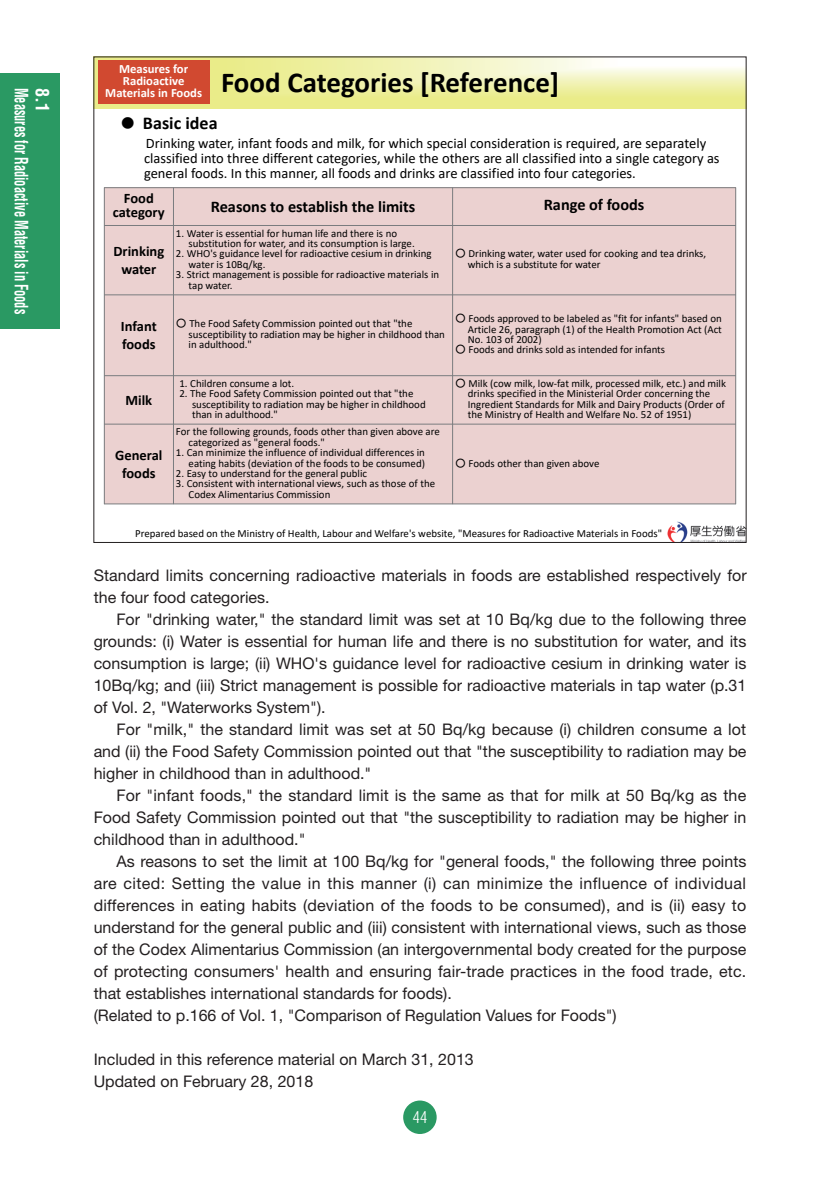
<style>
.page{position:relative;width:840px;height:1191px;background:#fff}
.page>*{position:absolute;margin:0;border:0;box-sizing:border-box;transform-origin:0 0}
.t1{font:700 29px "Calibri";color:#000}
.t2{font:700 condensed 18px "Helvetica";color:#fff;scale:.69 1}
.t3{font:700 18px "Calibri";color:#000}
.t4{font:700 condensed 18px "Helvetica";color:#fff}
.t5{font:700 16.2px "Calibri";color:#000}
.t6{font:16px/22px "Helvetica Neue";color:#231f20;text-align:justify}
.t7{font:300 condensed 16px "Helvetica";color:#fff}
.t8{font:14.4px/15px "Calibri";color:#000}
.t9{font:700 14.4px/17.4px "Calibri";color:#000;text-align:center}
.t10{font:700 12.6px/12.2px "Calibri";color:#fff;text-align:center}
.t11{font:10.8px/10.4px "Calibri";color:#000}
.s1{font-family:"Meiryo"}
.s2{font-family:"MS P Gothic"}
</style>
<div class="page">
<div style="left:403px;top:1100px;width:33px;height:34px;background:#2a9963;border-radius:50%"></div>
<div style="left:0;top:74px;width:60px;height:255px;background:#2a9963"></div>
<img style="left:96px;top:59px;width:648px;height:49px">
<div style="left:104px;top:188px;width:631px;height:316px;background:#ebd1d0"></div>
<hr style="left:173px;top:187px;width:1px;height:317px;background:#7a7c7f">
<hr style="left:452px;top:187px;width:1px;height:317px;background:#7a7c7f">
<hr style="left:104px;top:225px;width:631px;height:1px;background:#7a7c7f">
<hr style="left:104px;top:294px;width:631px;height:1px;background:#7a7c7f">
<hr style="left:104px;top:375px;width:631px;height:1px;background:#7a7c7f">
<hr style="left:104px;top:424px;width:631px;height:1px;background:#7a7c7f">
<hr style="left:104px;top:187px;width:1px;height:317px;background:#7a7c7f">
<hr style="left:735px;top:187px;width:1px;height:317px;background:#7a7c7f">
<hr style="left:104px;top:187px;width:631px;height:1px;background:#7a7c7f">
<hr style="left:104px;top:503px;width:631px;height:1px;background:#7a7c7f">
<img style="left:667px;top:521px;width:77px;height:19px">
<div style="left:98px;top:60px;width:111px;height:44px;background:#d14930"></div>
<p class="t2" style="left:32px;top:88px;width:329px;rotate:90deg">Measures for Radioactive Materials in Foods</p>
<p class="t4" style="left:53px;top:88px;width:25px;rotate:90deg">8.1</p>
<p class="t10" style="left:105px;top:62px;width:98px">Measures for<br>Radioactive<br>Materials in Foods</p>
<p class="t1" style="left:221px;top:62px;width:339px">Food Categories [Reference]</p>
<p class="t3" style="left:119px;top:110px;width:100px"><span class="s1">●</span> Basic idea</p>
<p class="t8" style="left:144px;top:135px;width:576px">Drinking water, infant foods and milk, for which special consideration is required, are separately classified into three different categories, while the others are all classified into a single category as general foods. In this manner, all foods and drinks are classified into four categories.</p>
<p class="t9" style="left:113px;top:190px;width:53px;line-height:15px">Food category</p>
<p class="t5" style="left:211px;top:195px;width:206px">Reasons to establish the limits</p>
<p class="t5" style="left:543px;top:193px;width:102px">Range of foods</p>
<p class="t9" style="left:113px;top:243px;width:52px">Drinking water</p>
<p class="t11" style="left:188px;top:227px;width:227px;text-indent:-13px">1. Water is essential for human life and there is no substitution for water, and its consumption is large.</p>
<p class="t11" style="left:188px;top:248px;width:244px;text-indent:-13px">2. WHO's guidance level for radioactive cesium in drinking water is 10Bq/kg.</p>
<p class="t11" style="left:188px;top:269px;width:252px;text-indent:-13px">3. Strict management is possible for radioactive materials in tap water.</p>
<p class="t11" style="left:467px;top:248px;width:240px;text-indent:-13px"><span class="s2">○</span> Drinking water, water used for cooking and tea drinks, which is a substitute for water</p>
<p class="t9" style="left:121px;top:318px;width:37px;text-align:left">Infant foods</p>
<p class="t11" style="left:188px;top:318px;width:258px;text-indent:-13px"><span class="s2">○</span> The Food Safety Commission pointed out that "the susceptibility to radiation may be higher in childhood than in adulthood."</p>
<p class="t11" style="left:467px;top:313px;width:255px;text-align:justify;text-indent:-13px"><span class="s2">○</span> Foods approved to be labeled as "fit for infants" based on Article 26, paragraph (1) of the Health Promotion Act (Act No. 103 of 2002)</p>
<p class="t11" style="left:455px;top:344px;width:211px"><span class="s2">○</span> Foods and drinks sold as intended for infants</p>
<p class="t9" style="left:125px;top:391px;width:28px">Milk</p>
<p class="t9" style="left:115px;top:446px;width:49px">General foods</p>
<p class="t11" style="left:179px;top:378px;width:116px">1. Children consume a lot.</p>
<p class="t11" style="left:192px;top:388px;width:235px;text-indent:-13px">2. The Food Safety Commission pointed out that "the susceptibility to radiation may be higher in childhood than in adulthood."</p>
<p class="t11" style="left:467px;top:378px;width:260px;text-indent:-13px"><span class="s2">○</span> Milk (cow milk, low‐fat milk, processed milk, etc.) and milk drinks specified in the Ministerial Order concerning the Ingredient Standards for Milk and Dairy Products (Order of the Ministry of Health and Welfare No. 52 of 1951)</p>
<p class="t11" style="left:188px;top:426px;width:253px;text-indent:-13px">For the following grounds, foods other than given above are categorized as "general foods."</p>
<p class="t11" style="left:176px;top:447px;width:250px;text-align:right">1. Can minimize the influence of individual differences in eating habits (deviation of the foods to be consumed)</p>
<p class="t11" style="left:176px;top:468px;width:193px">2. Easy to understand for the general public</p>
<p class="t11" style="left:188px;top:478px;width:248px;text-indent:-13px">3. Consistent with international views, such as those of the<br>Codex Alimentarius Commission</p>
<p class="t11" style="left:455px;top:457px;width:146px"><span class="s2">○</span> Foods other than given above</p>
<p class="t11" style="left:135px;top:528px;width:528px">Prepared based on the Ministry of Health, Labour and Welfare's website, "Measures for Radioactive Materials in Foods"</p>
<p class="t6" style="left:94px;top:564px;width:654px">Standard limits concerning radioactive materials in foods are established respectively for the four food categories.</p>
<p class="t6" style="left:94px;top:608px;width:654px;text-indent:23px">For "drinking water," the standard limit was set at 10 Bq/kg due to the following three grounds: (i) Water is essential for human life and there is no substitution for water, and its consumption is large; (ii) WHO's guidance level for radioactive cesium in drinking water is 10Bq/kg; and (iii) Strict management is possible for radioactive materials in tap water (p.31 of Vol. 2, "Waterworks System").</p>
<p class="t6" style="left:94px;top:718px;width:654px;text-indent:23px">For "milk," the standard limit was set at 50 Bq/kg because (i) children consume a lot and (ii) the Food Safety Commission pointed out that "the susceptibility to radiation may be higher in childhood than in adulthood."</p>
<p class="t6" style="left:94px;top:784px;width:653px;text-indent:23px">For "infant foods," the standard limit is the same as that for milk at 50 Bq/kg as the Food Safety Commission pointed out that "the susceptibility to radiation may be higher in childhood than in adulthood."</p>
<p class="t6" style="left:94px;top:850px;width:654px;text-indent:23px">As reasons to set the limit at 100 Bq/kg for "general foods," the following three points are cited: Setting the value in this manner (i) can minimize the influence of individual differences in eating habits (deviation of the foods to be consumed), and is (ii) easy to understand for the general public and (iii) consistent with international views, such as those of the Codex Alimentarius Commission (an intergovernmental body created for the purpose of protecting consumers' health and ensuring fair-trade practices in the food trade, etc. that establishes international standards for foods).</p>
<p class="t6" style="left:94px;top:1004px;width:524px">(Related to p.166 of Vol. 1, "Comparison of Regulation Values for Foods")</p>
<p class="t6" style="left:94px;top:1048px;width:381px">Included in this reference material on March 31, 2013</p>
<p class="t6" style="left:94px;top:1070px;width:221px">Updated on February 28, 2018</p>
<p class="t7" style="left:412px;top:1107px;width:16px">44</p>
</div>
